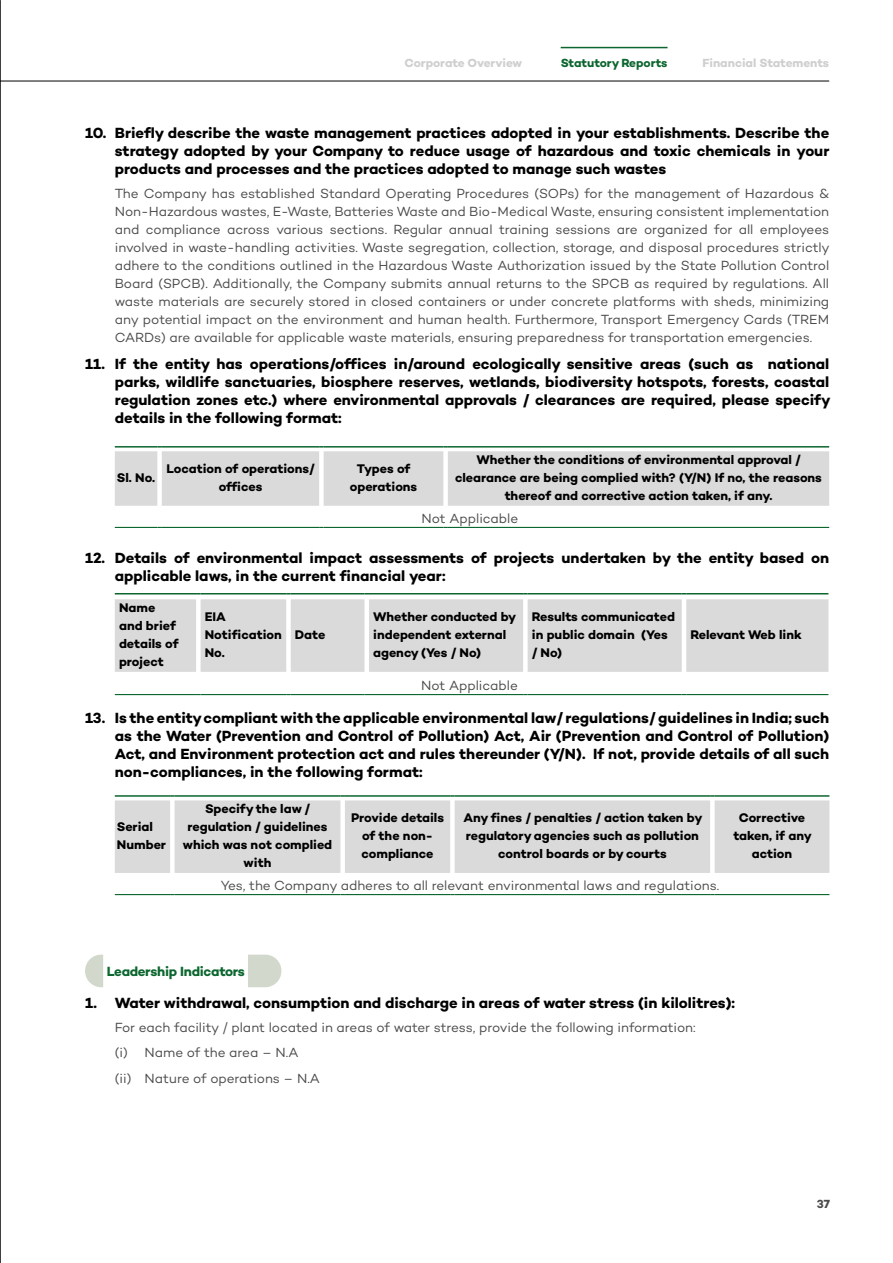
<style>
.page{position:relative;width:893px;height:1263px;background:#fff}
.page>*{position:absolute;margin:0;border:0;box-sizing:border-box;transform-origin:0 0}
.t1{font:700 15px/18px "Campton";color:#000;text-align:justify}
.t2{font:13.5px/18px "Campton";letter-spacing:-.005em;color:#4a4a49}
.t3{font:700 13.5px "Campton";letter-spacing:-.02em;color:#0c662f}
.t4{font:700 12.75px/18px "Campton";color:#000;text-align:center}
.t5{font:700 12px "Campton";letter-spacing:-.005em;color:#cfcfcf}
.t6{font:700 12px "Campton";color:#0c662f}
.t7{font:700 12px "Campton";color:#4a4a49}
</style>
<div class="page">
<hr style="left:115px;top:527px;width:42px;height:1px;background:#0c662f">
<hr style="left:162px;top:527px;width:157px;height:1px;background:#0c662f">
<hr style="left:324px;top:527px;width:119px;height:1px;background:#0c662f">
<hr style="left:448px;top:527px;width:381px;height:1px;background:#0c662f">
<svg style="left:115px;top:446px;width:714px;height:60px;background:#dadbda"></svg>
<hr style="left:448px;top:446px;width:381px;height:2px;background:#0c662f">
<hr style="left:115px;top:694px;width:81px;height:1px;background:#0c662f">
<hr style="left:201px;top:694px;width:85px;height:1px;background:#0c662f">
<hr style="left:291px;top:694px;width:73px;height:1px;background:#0c662f">
<hr style="left:369px;top:694px;width:154px;height:1px;background:#0c662f">
<hr style="left:528px;top:694px;width:154px;height:1px;background:#0c662f">
<hr style="left:686px;top:694px;width:142px;height:1px;background:#0c662f">
<svg style="left:115px;top:593px;width:713px;height:79px;background:#d9dbda"></svg>
<hr style="left:686px;top:593px;width:142px;height:1px;background:#0c662f">
<svg style="left:115px;top:795px;width:714px;height:78px;background:#d9dad9"></svg>
<hr style="left:715px;top:795px;width:114px;height:2px;background:#0c662f">
<hr style="left:115px;top:894px;width:55px;height:1px;background:#0c662f">
<hr style="left:175px;top:894px;width:165px;height:1px;background:#0c662f">
<hr style="left:345px;top:894px;width:105px;height:1px;background:#0c662f">
<hr style="left:455px;top:894px;width:255px;height:1px;background:#0c662f">
<hr style="left:715px;top:894px;width:114px;height:1px;background:#0c662f">
<svg style="left:85px;top:954px;width:18px;height:33px"></svg>
<svg style="left:248px;top:954px;width:33px;height:33px"></svg>
<hr style="left:0;top:0;width:1px;height:1263px;background:#000">
<hr style="left:0;top:81px;width:829px;height:1px;background:#000">
<hr style="left:561px;top:47px;width:107px;height:1px;background:#0c662f">
<p class="t5" style="left:404px;top:56px;width:119px">Corporate Overview</p>
<p class="t6" style="left:561px;top:56px;width:108px">Statutory Reports</p>
<p class="t5" style="left:702px;top:56px;width:128px">Financial Statements</p>
<p class="t1" style="left:115px;top:123px;width:716px;text-indent:-30px">10. Briefly describe the waste management practices adopted in your establishments. Describe the strategy adopted by your Company to reduce usage of hazardous and toxic chemicals in your products and processes and the practices adopted to manage such wastes</p>
<p class="t2" style="left:115px;top:184px;width:716px;text-align:justify">The Company has established Standard Operating Procedures (SOPs) for the management of Hazardous &amp; Non-Hazardous wastes, E-Waste, Batteries Waste and Bio-Medical Waste, ensuring consistent implementation and compliance across various sections. Regular annual training sessions are organized for all employees involved in waste-handling activities. Waste segregation, collection, storage, and disposal procedures strictly adhere to the conditions outlined in the Hazardous Waste Authorization issued by the State Pollution Control Board (SPCB). Additionally, the Company submits annual returns to the SPCB as required by regulations. All waste materials are securely stored in closed containers or under concrete platforms with sheds, minimizing any potential impact on the environment and human health. Furthermore, Transport Emergency Cards (TREM CARDs) are available for applicable waste materials, ensuring preparedness for transportation emergencies.</p>
<p class="t1" style="left:115px;top:355px;width:717px;text-indent:-30px">11. If the entity has operations/offices in/around ecologically sensitive areas (such as national parks, wildlife sanctuaries, biosphere reserves, wetlands, biodiversity hotspots, forests, coastal regulation zones etc.) where environmental approvals / clearances are required, please specify details in the following format:</p>
<p class="t4" style="left:117px;top:469px;width:40px">Sl. No.</p>
<p class="t4" style="left:166px;top:460px;width:150px">Location of operations/ offices</p>
<p class="t4" style="left:350px;top:460px;width:69px">Types of operations</p>
<p class="t4" style="left:455px;top:451px;width:368px">Whether the conditions of environmental approval / clearance are being complied with? (Y/N) If no, the reasons thereof and corrective action taken, if any.</p>
<p class="t2" style="left:421px;top:509px;width:98px">Not Applicable</p>
<p class="t1" style="left:115px;top:548px;width:716px;text-indent:-30px">12. Details of environmental impact assessments of projects undertaken by the entity based on applicable laws, in the current financial year:</p>
<p class="t4" style="left:119px;top:599px;width:61px;text-align:left">Name and brief details of project</p>
<p class="t4" style="left:205px;top:608px;width:78px;text-align:left">EIA<br>Notification<br>No.</p>
<p class="t4" style="left:373px;top:608px;width:145px;text-align:left">Whether conducted by independent external agency (Yes / No)</p>
<p class="t4" style="left:532px;top:608px;width:145px;text-align:left">Results communicated in public domain (Yes / No)</p>
<p class="t4" style="left:690px;top:626px;width:113px">Relevant Web link</p>
<p class="t4" style="left:295px;top:626px;width:32px">Date</p>
<p class="t2" style="left:421px;top:676px;width:98px">Not Applicable</p>
<p class="t1" style="left:115px;top:709px;width:716px;text-indent:-30px">13. Is the entity compliant with the applicable environmental law/ regulations/ guidelines in India; such as the Water (Prevention and Control of Pollution) Act, Air (Prevention and Control of Pollution)<br>Act, and Environment protection act and rules thereunder (Y/N). If not, provide details of all such non-compliances, in the following format:</p>
<p class="t4" style="left:117px;top:818px;width:51px;text-align:left">Serial<br>Number</p>
<p class="t4" style="left:183px;top:800px;width:151px">Specify the law / regulation / guidelines which was not complied with</p>
<p class="t4" style="left:351px;top:809px;width:95px">Provide details of the non&shy;compliance</p>
<p class="t4" style="left:463px;top:809px;width:240px">Any fines / penalties / action taken by regulatory agencies such as pollution control boards or by courts</p>
<p class="t4" style="left:733px;top:809px;width:80px">Corrective taken, if any action</p>
<p class="t2" style="left:221px;top:876px;width:500px">Yes, the Company adheres to all relevant environmental laws and regulations.</p>
<p class="t3" style="left:107px;top:963px;width:140px">Leadership Indicators</p>
<p class="t1" style="left:85px;top:993px;width:652px">1. Water withdrawal, consumption and discharge in areas of water stress (in kilolitres):</p>
<p class="t2" style="left:115px;top:1015px;width:582px;line-height:24.5px">For each facility / plant located in areas of water stress, provide the following information: (i) Name of the area – N.A</p>
<p class="t2" style="left:115px;top:1069px;width:207px">(ii) Nature of operations – N.A</p>
<p class="t7" style="left:817px;top:1196px;width:15px">37</p>
</div>
